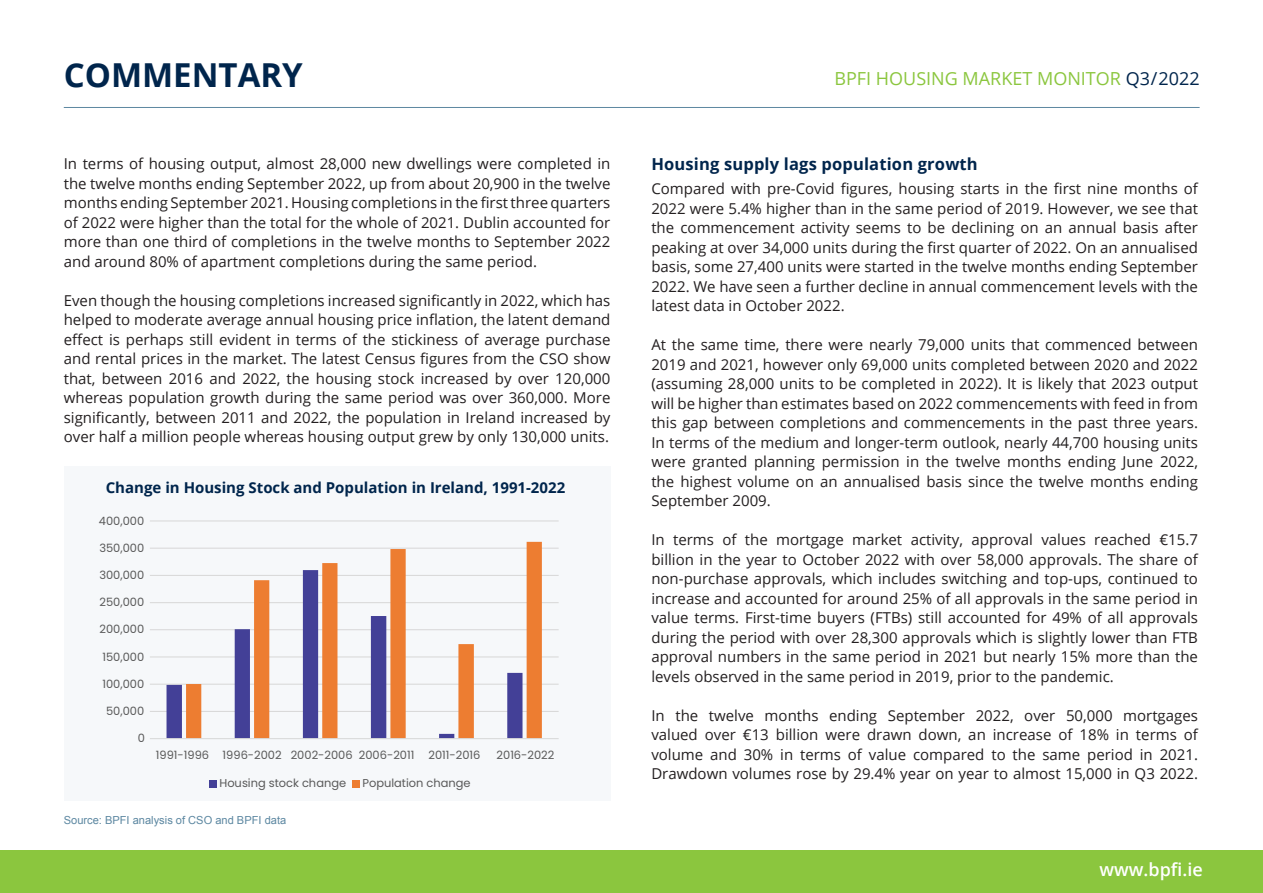
<style>
.page{position:relative;width:1263px;height:893px;background:#fff}
.page>*{position:absolute;margin:0;border:0;box-sizing:border-box;transform-origin:0 0}
.t1{font:700 33px "Open Sans";color:#00254c}
.t2{font:18px "Open Sans";color:#8bc63e}
.t3{font:600 18px "Open Sans";color:#fff}
.t4{font:700 16.5px "Open Sans";letter-spacing:.01em;color:#00254c}
.t5{font:15px/19.5px "Open Sans";color:#231f20;text-align:justify}
.t6{font:700 15px "Open Sans";color:#00254c}
.t7{font:11.4px "Poppins";color:#595959}
.t8{font:11.1px "Arial";color:#5c87a1}
.s1{color:#00254c}
</style>
<div class="page">
<div style="left:0;top:850px;width:1263px;height:43px;background:#8bc63e"></div>
<hr style="left:64px;top:107px;width:1135px;height:1px;background:#5c87a1">
<div style="left:64px;top:466px;width:546px;height:335px;background:#f6f8fa"></div>
<hr style="left:150px;top:711px;width:409px;height:1px;background:#d9d9d9">
<hr style="left:150px;top:684px;width:409px;height:1px;background:#d9d9d9">
<hr style="left:150px;top:656px;width:409px;height:1px;background:#d9d9d9">
<hr style="left:150px;top:629px;width:409px;height:1px;background:#d9d9d9">
<hr style="left:150px;top:602px;width:409px;height:1px;background:#d9d9d9">
<hr style="left:150px;top:575px;width:409px;height:1px;background:#d9d9d9">
<hr style="left:150px;top:548px;width:409px;height:1px;background:#d9d9d9">
<hr style="left:150px;top:520px;width:409px;height:1px;background:#d9d9d9">
<svg style="left:167px;top:656px;width:19px;height:82px;fill:#4b489b"></svg>
<svg style="left:186px;top:542px;width:356px;height:196px"></svg>
<hr style="left:150px;top:738px;width:409px;height:1px;background:#d9d9d9">
<div style="left:209px;top:780px;width:7px;height:7px;background:#434097"></div>
<div style="left:352px;top:780px;width:7px;height:7px;background:#ed7d31"></div>
<p class="t1" style="left:64px;top:51px;width:241px">COMMENTARY</p>
<p class="t2" style="left:834px;top:66px;width:367px">BPFI HOUSING MARKET MONITOR <span class="s1">Q3/2022</span></p>
<p class="t5" style="left:64px;top:154px;width:548px">In terms of housing output, almost 28,000 new dwellings were completed in the twelve months ending September 2022, up from about 20,900 in the twelve months ending September 2021. Housing completions in the first three quarters of 2022 were higher than the total for the whole of 2021. Dublin accounted for more than one third of completions in the twelve months to September 2022 and around 80% of apartment completions during the same period.</p>
<p class="t5" style="left:64px;top:290px;width:548px">Even though the housing completions increased significantly in 2022, which has helped to moderate average annual housing price inflation, the latent demand effect is perhaps still evident in terms of the stickiness of average purchase and rental prices in the market. The latest Census figures from the CSO show that, between 2016 and 2022, the housing stock increased by over 120,000 whereas population growth during the same period was over 360,000. More significantly, between 2011 and 2022, the population in Ireland increased by over half a million people whereas housing output grew by only 130,000 units.</p>
<p class="t6" style="left:106px;top:477px;width:461px">Change in Housing Stock and Population in Ireland, 1991-2022</p>
<p class="t7" style="left:99px;top:514px;width:47px">400,000</p>
<p class="t7" style="left:99px;top:541px;width:46px">350,000</p>
<p class="t7" style="left:99px;top:568px;width:46px">300,000</p>
<p class="t7" style="left:99px;top:596px;width:46px">250,000</p>
<p class="t7" style="left:99px;top:623px;width:46px">200,000</p>
<p class="t7" style="left:102px;top:650px;width:43px">150,000</p>
<p class="t7" style="left:102px;top:677px;width:43px">100,000</p>
<p class="t7" style="left:106px;top:704px;width:40px">50,000</p>
<p class="t7" style="left:138px;top:732px;width:9px">0</p>
<p class="t7" style="left:156px;top:748px;width:326px">1991-1996 1996-2002 2002-2006 2006-2011 2011-2016</p>
<p class="t7" style="left:497px;top:748px;width:59px">2016-2022</p>
<p class="t7" style="left:219px;top:777px;width:128px">Housing stock change</p>
<p class="t7" style="left:362px;top:777px;width:110px">Population change</p>
<p class="t8" style="left:64px;top:813px;width:224px">Source: BPFI analysis of CSO and BPFI data</p>
<p class="t4" style="left:651px;top:153px;width:328px">Housing supply lags population growth</p>
<p class="t5" style="left:651px;top:179px;width:548px">Compared with pre-Covid figures, housing starts in the first nine months of 2022 were 5.4% higher than in the same period of 2019. However, we see that the commencement activity seems to be declining on an annual basis after peaking at over 34,000 units during the first quarter of 2022. On an annualised basis, some 27,400 units were started in the twelve months ending September 2022. We have seen a further decline in annual commencement levels with the latest data in October 2022.</p>
<p class="t5" style="left:651px;top:335px;width:548px">At the same time, there were nearly 79,000 units that commenced between 2019 and 2021, however only 69,000 units completed between 2020 and 2022 (assuming 28,000 units to be completed in 2022). It is likely that 2023 output will be higher than estimates based on 2022 commencements with feed in from this gap between completions and commencements in the past three years.<br>In terms of the medium and longer-term outlook, nearly 44,700 housing units were granted planning permission in the twelve months ending June 2022, the highest volume on an annualised basis since the twelve months ending September 2009.</p>
<p class="t5" style="left:651px;top:530px;width:548px">In terms of the mortgage market activity, approval values reached €15.7 billion in the year to October 2022 with over 58,000 approvals. The share of non-purchase approvals, which includes switching and top-ups, continued to increase and accounted for around 25% of all approvals in the same period in value terms. First-time buyers (FTBs) still accounted for 49% of all approvals during the period with over 28,300 approvals which is slightly lower than FTB approval numbers in the same period in 2021 but nearly 15% more than the levels observed in the same period in 2019, prior to the pandemic.</p>
<p class="t5" style="left:651px;top:705px;width:548px">In the twelve months ending September 2022, over 50,000 mortgages valued over €13 billion were drawn down, an increase of 18% in terms of volume and 30% in terms of value compared to the same period in 2021.<br>Drawdown volumes rose by 29.4% year on year to almost 15,000 in Q3 2022.</p>
<p class="t3" style="left:1099px;top:857px;width:105px">www.bpfi.ie</p>
</div>
